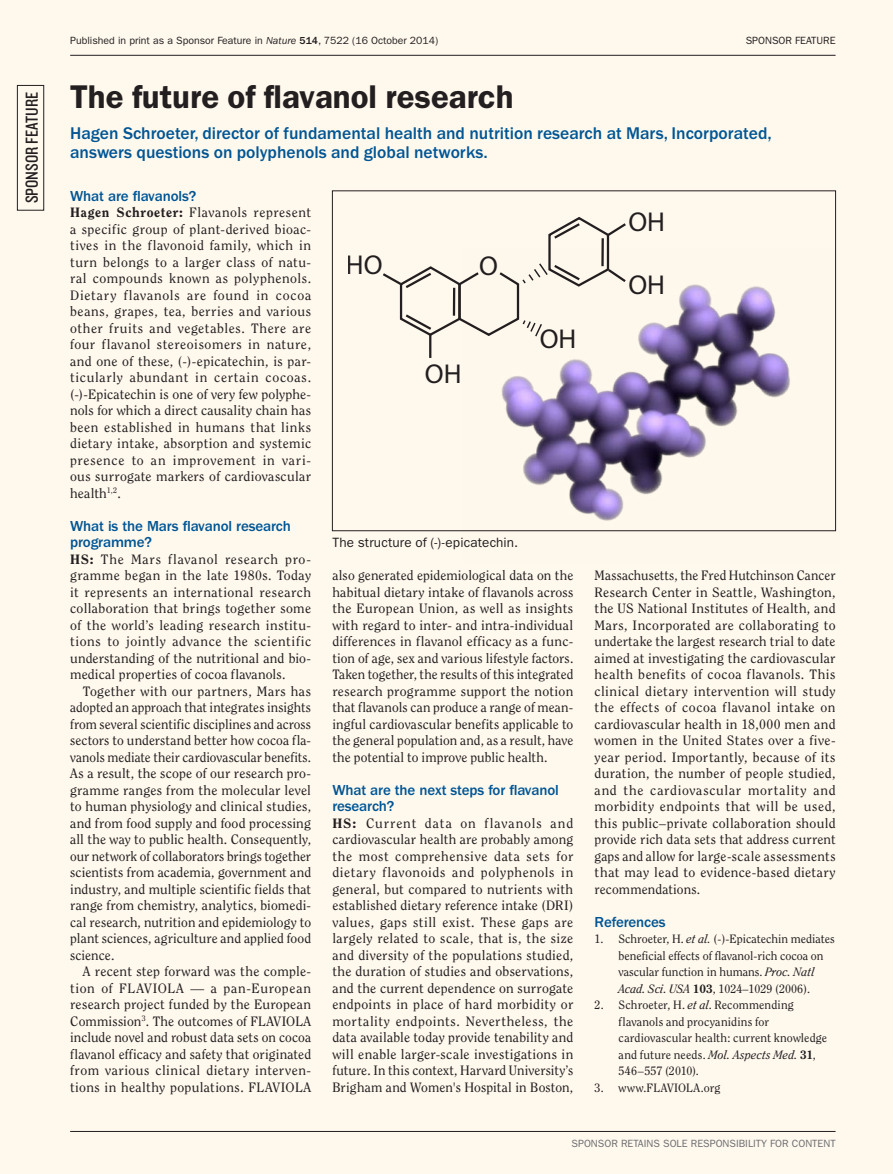
<style>
.page{position:relative;width:893px;height:1174px;background:#fef8ed}
.page>*{position:absolute;margin:0;border:0;box-sizing:border-box;transform-origin:0 0}
.Lindau_Main_Heading{font:600 33px "ITC Franklin Gothic Std";color:#231f20}
.t1{font:27.3px "Myriad Pro";color:#231f20}
.t2{font:18px "Knockout 29 Junior Ltweight";color:#231f20}
.Lindau_SubHead{font:500 17.55px/19.5px "ITC Franklin Gothic Std";color:#005594}
.Crosshead{font:500 15px/16.5px "ITC Franklin Gothic Std";letter-spacing:-.01em;color:#005594}
.Body_First{font:13.5px/16.5px "Clearface Std";letter-spacing:.015em;color:#231f20;text-align:justify}
.Body_Indent{font:13.5px/16.5px "Clearface Std";letter-spacing:.01em;color:#231f20;text-align:justify}
.Lindau_Image_Caption{font:13.5px "ITC Franklin Gothic Std";letter-spacing:.01em;color:#231f20}
.References{font:12px/16.5px "Clearface Std";color:#231f20}
.t3{font:10.5px "ITC Franklin Gothic Std";color:#231f20}
.t4{font:10.5px "ITC Franklin Gothic Std";color:#6c6d70}
.s1{font-style:italic}
.s2{font-weight:500}
.s3{font-weight:800}
</style>
<div class="page">
<hr style="left:429px;top:335px;width:2px;height:23px;background:#231f20">
<svg style="left:383px;top:217px;width:243px;height:121px"></svg>
<img style="left:463px;top:249px;width:374px;height:283px">
<div style="left:17px;top:85px;width:27px;height:126px;border:1px solid #231f20"></div>
<hr style="left:70px;top:55px;width:766px;height:1px;background:#231f20">
<hr style="left:70px;top:1131px;width:766px;height:1px;background:#231f20">
<h3 class="t2" style="left:20px;top:203px;width:113px;rotate:-90deg">SPONSOR FEATURE</h3>
<p class="t3" style="left:70px;top:34px;width:370px">Published in print as a Sponsor Feature in <span class="s1">Nature</span> <span class="s2">514</span>, 7522 (16 October 2014)</p>
<p class="t3" style="left:746px;top:34px;width:91px">SPONSOR FEATURE</p>
<p class="Lindau_Main_Heading" style="left:70px;top:77px;width:445px">The future of flavanol research</p>
<p class="Lindau_SubHead" style="left:70px;top:123px;width:703px">Hagen Schroeter, director of fundamental health and nutrition research at Mars, Incorporated, answers questions on polyphenols and global networks.</p>
<p class="Crosshead" style="left:70px;top:187px;width:128px">What are flavanols?</p>
<p class="Body_First" style="left:70px;top:204px;width:242px"><span class="s3">Hagen Schroeter:</span> Flavanols represent a specific group of plant-derived bioac&shy;tives in the flavonoid family, which in turn belongs to a larger class of natu&shy;ral compounds known as polyphenols.<br>Dietary flavanols are found in cocoa beans, grapes, tea, berries and various other fruits and vegetables. There are four flavanol stereoisomers in nature, and one of these, (-)-epicatechin, is par&shy;ticularly abundant in certain cocoas. (-)-Epicatechin is one of very few polyphe&shy;nols for which a direct causality chain has been established in humans that links dietary intake, absorption and systemic presence to an improvement in vari&shy;ous surrogate markers of cardiovascular health<sup>1,2</sup>.</p>
<p class="Crosshead" style="left:70px;top:517px;width:222px">What is the Mars flavanol research programme?</p>
<p class="Body_First" style="left:70px;top:551px;width:242px"><span class="s3">HS:</span> The Mars flavanol research pro&shy;gramme began in the late 1980s. Today it represents an international research collaboration that brings together some of the world’s leading research institu&shy;tions to jointly advance the scientific understanding of the nutritional and bio&shy;medical properties of cocoa flavanols.</p>
<p class="Body_Indent" style="left:70px;top:683px;width:242px;text-indent:13px">Together with our partners, Mars has adopted an approach that integrates insights from several scientific disciplines and across sectors to understand better how cocoa fla&shy;vanols mediate their cardiovascular benefits.<br>As a result, the scope of our research pro&shy;gramme ranges from the molecular level to human physiology and clinical studies, and from food supply and food processing all the way to public health. Consequently, our network of collaborators brings together scientists from academia, government and industry, and multiple scientific fields that range from chemistry, analytics, biomedi&shy;cal research, nutrition and epidemiology to plant sciences, agriculture and applied food science.</p>
<p class="Body_Indent" style="left:70px;top:963px;width:242px;text-indent:13px">A recent step forward was the comple&shy;tion of FLAVIOLA — a pan-European research project funded by the European Commission<sup>3</sup>. The outcomes of FLAVIOLA include novel and robust data sets on cocoa flavanol efficacy and safety that originated from various clinical dietary interven&shy;tions in healthy populations. FLAVIOLA</p>
<p class="t1" style="left:346px;top:248px;width:38px">HO</p>
<p class="t1" style="left:479px;top:249px;width:20px">O</p>
<p class="t1" style="left:425px;top:357px;width:38px">OH</p>
<p class="t1" style="left:540px;top:322px;width:38px">OH</p>
<p class="t1" style="left:628px;top:205px;width:38px">OH</p>
<p class="t1" style="left:628px;top:268px;width:38px">OH</p>
<p class="Lindau_Image_Caption" style="left:332px;top:535px;width:187px">The structure of (-)-epicatechin.</p>
<p class="Body_Indent" style="left:332px;top:567px;width:242px">also generated epidemiological data on the habitual dietary intake of flavanols across the European Union, as well as insights with regard to inter- and intra-individual differences in flavanol efficacy as a func&shy;tion of age, sex and various lifestyle factors.<br>Taken together, the results of this integrated research programme support the notion that flavanols can produce a range of mean&shy;ingful cardiovascular benefits applicable to the general population and, as a result, have the potential to improve public health.</p>
<p class="Crosshead" style="left:332px;top:781px;width:228px">What are the next steps for flavanol research?</p>
<p class="Body_First" style="left:332px;top:815px;width:242px"><span class="s3">HS:</span> Current data on flavanols and cardiovascular health are probably among the most comprehensive data sets for dietary flavonoids and polyphenols in general, but compared to nutrients with established dietary reference intake (DRI) values, gaps still exist. These gaps are largely related to scale, that is, the size and diversity of the populations studied, the duration of studies and observations, and the current dependence on surrogate endpoints in place of hard morbidity or mortality endpoints. Nevertheless, the data available today provide tenability and will enable larger-scale investigations in future. In this context, Harvard University’s Brigham and Women's Hospital in Boston,</p>
<p class="Body_First" style="left:595px;top:567px;width:242px">Massachusetts, the Fred Hutchinson Cancer Research Center in Seattle, Washington, the US National Institutes of Health, and Mars, Incorporated are collaborating to undertake the largest research trial to date aimed at investigating the cardiovascular health benefits of cocoa flavanols. This clinical dietary intervention will study the effects of cocoa flavanol intake on cardiovascular health in 18,000 men and women in the United States over a five&shy;year period. Importantly, because of its duration, the number of people studied, and the cardiovascular mortality and morbidity endpoints that will be used, this public–private collaboration should provide rich data sets that address current gaps and allow for large-scale assessments that may lead to evidence-based dietary recommendations.</p>
<p class="Crosshead" style="left:595px;top:913px;width:72px">References</p>
<p class="References" style="left:619px;top:931px;width:218px;text-indent:-24px">1. Schroeter, H. <span class="s1">et al.</span> (-)-Epicatechin mediates beneficial effects of flavanol-rich cocoa on vascular function in humans. <span class="s1">Proc. Natl Acad. Sci. USA</span> <span class="s3">103</span>, 1024–1029 (2006).</p>
<p class="References" style="left:619px;top:997px;width:210px;text-indent:-24px">2. Schroeter, H. <span class="s1">et al</span>. Recommending flavanols and procyanidins for cardiovascular health: current knowledge and future needs. <span class="s1">Mol. Aspects Med.</span> <span class="s3">31</span>, 546–557 (2010).</p>
<p class="References" style="left:595px;top:1079px;width:127px">3. www.FLAVIOLA.org</p>
<p class="t4" style="left:572px;top:1137px;width:265px">SPONSOR RETAINS SOLE RESPONSIBILITY FOR CONTENT</p>
</div>
